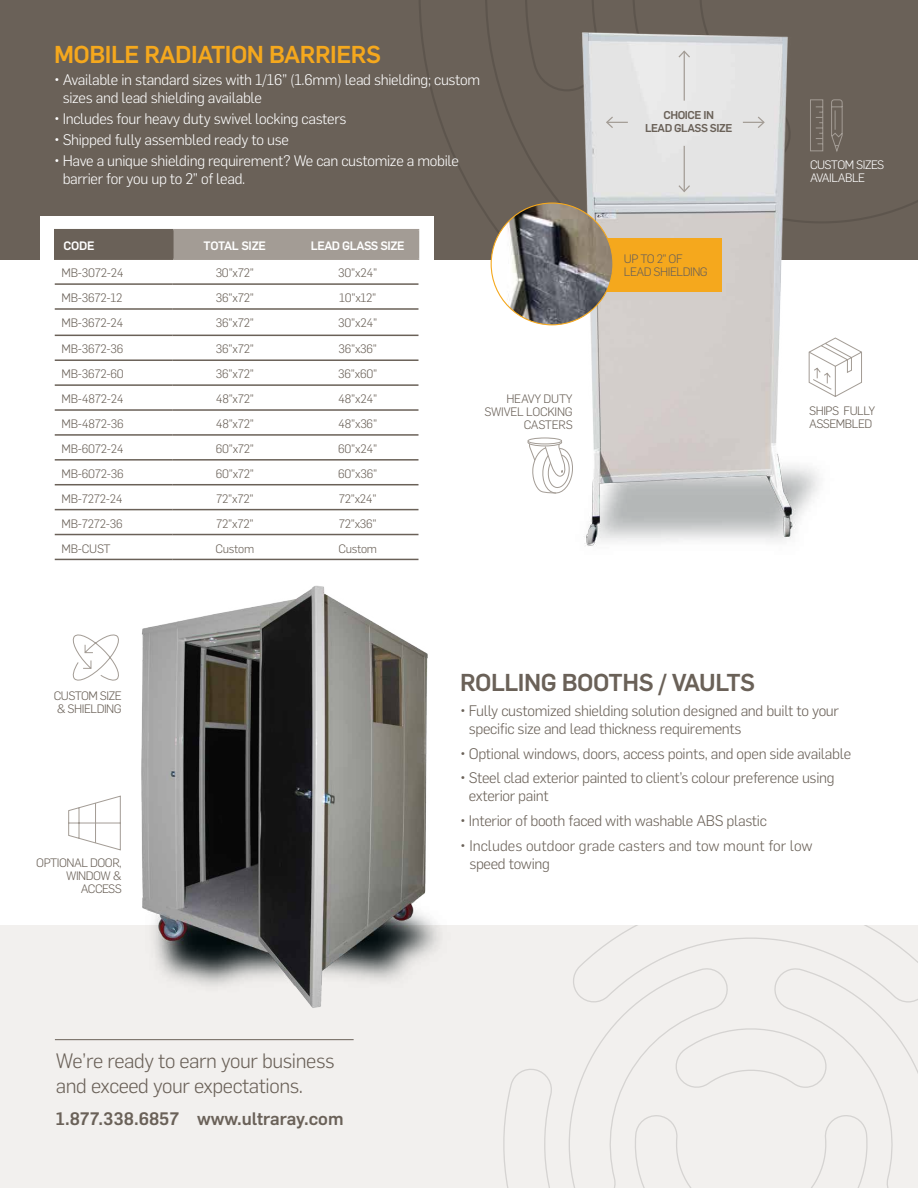
<style>
.page{position:relative;width:918px;height:1188px;background:#fff}
.page>*{position:absolute;margin:0;border:0;box-sizing:border-box;transform-origin:0 0}
.t1{font:500 24px "Flama";letter-spacing:-.02em;color:#f5a81d}
.t2{font:500 24px "Flama";color:#6a6158}
.t3{font:300 20.4px/24.6px "Flama";letter-spacing:-.025em;color:#6a6158}
.t4{font:500 17.7px "Flama";color:#6a6158}
.t5{font:300 15px/18px "Flama";letter-spacing:-.02em;color:#6a6158}
.t6{font:300 15px/18px "Flama";letter-spacing:-.02em;color:#fff}
.t7{font:300 15px/18px "Flama";color:#6a6158}
.t8{font:300 12px/12.9px "Flama";letter-spacing:-.02em;color:#6a6158;text-align:right}
.t9{font:300 12px/12.9px "Flama";letter-spacing:-.04em;color:#6a6158}
.t10{font:500 12px "Flama";letter-spacing:-.025em;color:#fff}
.t11{font:300 12px "Flama";color:#fff}
.t12{font:500 11.25px/13.5px "Flama";letter-spacing:-.04em;color:#6a6158;text-align:center}
</style>
<div class="page">
<div style="left:0;top:0;width:918px;height:284px;background:#6a6158"></div>
<svg style="left:419px;top:0;width:97px;height:260px"></svg>
<div style="left:0;top:922px;width:918px;height:266px;background:#f2f0ee"></div>
<svg style="left:502px;top:924px;width:416px;height:264px"></svg>
<div style="left:0;top:260px;width:918px;height:664px;background:#fff"></div>
<img style="left:551px;top:260px;width:268px;height:286px">
<svg style="left:529px;top:442px;width:46px;height:53px"></svg>
<svg style="left:528px;top:439px;width:34px;height:7px"></svg>
<div style="left:528px;top:438px;width:34px;height:8px;border:1px solid #a39c95;border-radius:50%"></div>
<div style="left:528px;top:438px;width:34px;height:6px;background:#fff;border-radius:50%"></div>
<div style="left:527px;top:438px;width:35px;height:6px;border:1px solid #a39c95;border-radius:50%"></div>
<div style="left:40px;top:216px;width:394px;height:85px;background:#fff"></div>
<div style="left:55px;top:230px;width:118px;height:29px;background:#6a6158"></div>
<hr style="left:55px;top:283px;width:118px;height:2px;background:#6a6158">
<hr style="left:173px;top:283px;width:124px;height:2px;background:#6a6158">
<hr style="left:297px;top:283px;width:121px;height:2px;background:#6a6158">
<hr style="left:55px;top:308px;width:118px;height:2px;background:#6a6158">
<hr style="left:173px;top:308px;width:124px;height:2px;background:#6a6158">
<hr style="left:297px;top:308px;width:121px;height:2px;background:#6a6158">
<hr style="left:55px;top:335px;width:118px;height:1px;background:#6a6158">
<hr style="left:173px;top:335px;width:124px;height:1px;background:#6a6158">
<hr style="left:297px;top:335px;width:121px;height:1px;background:#6a6158">
<hr style="left:55px;top:359px;width:118px;height:2px;background:#6a6158">
<hr style="left:173px;top:359px;width:124px;height:2px;background:#6a6158">
<hr style="left:297px;top:359px;width:121px;height:2px;background:#6a6158">
<hr style="left:55px;top:384px;width:118px;height:2px;background:#6a6158">
<hr style="left:173px;top:384px;width:124px;height:2px;background:#6a6158">
<hr style="left:297px;top:384px;width:121px;height:2px;background:#6a6158">
<hr style="left:55px;top:409px;width:118px;height:2px;background:#6a6158">
<hr style="left:173px;top:409px;width:124px;height:2px;background:#6a6158">
<hr style="left:297px;top:409px;width:121px;height:2px;background:#6a6158">
<hr style="left:55px;top:434px;width:118px;height:2px;background:#6a6158">
<hr style="left:173px;top:434px;width:124px;height:2px;background:#6a6158">
<hr style="left:297px;top:434px;width:121px;height:2px;background:#6a6158">
<hr style="left:55px;top:459px;width:118px;height:2px;background:#6a6158">
<hr style="left:173px;top:459px;width:124px;height:2px;background:#6a6158">
<hr style="left:297px;top:459px;width:121px;height:2px;background:#6a6158">
<hr style="left:55px;top:484px;width:118px;height:1px;background:#6a6158">
<hr style="left:173px;top:484px;width:124px;height:1px;background:#6a6158">
<hr style="left:297px;top:484px;width:121px;height:1px;background:#6a6158">
<hr style="left:55px;top:509px;width:118px;height:1px;background:#6a6158">
<hr style="left:173px;top:509px;width:124px;height:1px;background:#6a6158">
<hr style="left:297px;top:509px;width:121px;height:1px;background:#6a6158">
<hr style="left:55px;top:534px;width:118px;height:1px;background:#6a6158">
<hr style="left:173px;top:534px;width:124px;height:1px;background:#6a6158">
<hr style="left:297px;top:534px;width:121px;height:1px;background:#6a6158">
<hr style="left:55px;top:559px;width:118px;height:1px;background:#6a6158">
<hr style="left:173px;top:559px;width:124px;height:1px;background:#6a6158">
<hr style="left:297px;top:559px;width:121px;height:1px;background:#6a6158">
<hr style="left:54px;top:229px;width:120px;height:1px;background:#6a6158">
<hr style="left:54px;top:230px;width:2px;height:28px;background:#6a6158">
<hr style="left:54px;top:258px;width:120px;height:2px;background:#6a6158">
<hr style="left:174px;top:229px;width:123px;height:1px;background:#a39c95">
<hr style="left:297px;top:229px;width:122px;height:1px;background:#a39c95">
<hr style="left:174px;top:258px;width:123px;height:2px;background:#a39c95">
<hr style="left:297px;top:258px;width:122px;height:2px;background:#a39c95">
<div style="left:173px;top:230px;width:246px;height:29px;background:#a39c95"></div>
<img style="left:125px;top:585px;width:332px;height:423px">
<div style="left:594px;top:238px;width:128px;height:54px;background:#f5a81d"></div>
<img style="left:491px;top:203px;width:122px;height:122px;border-radius:61px">
<svg style="left:808px;top:337px;width:54px;height:61px"></svg>
<hr style="left:55px;top:1039px;width:299px;height:1px;background:#6a6158">
<svg style="left:516px;top:0;width:402px;height:260px"></svg>
<svg style="left:72px;top:634px;width:47px;height:47px"></svg>
<svg style="left:68px;top:795px;width:53px;height:56px"></svg>
<h1 class="t1" style="left:54px;top:37px;width:150px">MOBILE RADIATION</h1>
<h1 class="t1" style="left:269px;top:37px;width:30px">BARRIER</h1>
<h1 class="t1" style="left:366px;top:37px;width:17px">S</h1>
<p class="t6" style="left:63px;top:69px;width:419px;text-indent:-9px">• Available in standard sizes with 1/16” (1.6mm) lead shielding; custom sizes and lead shielding available</p>
<p class="t6" style="left:54px;top:109px;width:294px">• Includes four heavy duty swivel locking casters</p>
<p class="t6" style="left:54px;top:130px;width:236px">• Shipped fully assembled ready to use</p>
<p class="t6" style="left:63px;top:151px;width:398px;text-indent:-9px">• Have a unique shielding requirement? We can customize a mobile barrier for you up to 2” of lead.</p>
<p class="t12" style="left:645px;top:107px;width:87px">Choice in<br>LEAD GLASS SIZE</p>
<p class="t11" style="left:810px;top:157px;width:15px">CUSTO</p>
<p class="t11" style="left:845px;top:157px;width:18px">M SIZES</p>
<p class="t11" style="left:810px;top:170px;width:19px">AVAILA</p>
<p class="t11" style="left:845px;top:170px;width:14px">BLE</p>
<p class="t10" style="left:63px;top:237px;width:31px">CODE</p>
<p class="t10" style="left:204px;top:237px;width:64px">Total Size</p>
<p class="t10" style="left:311px;top:237px;width:94px">LEAD GLASS SIZE</p>
<p class="t8" style="left:62px;top:266px;width:64px">MB-3072-24</p>
<p class="t8" style="left:216px;top:266px;width:40px">30”x72”</p>
<p class="t8" style="left:338px;top:266px;width:40px">30”x24”</p>
<p class="t8" style="left:62px;top:291px;width:62px">MB-3672-12</p>
<p class="t8" style="left:216px;top:291px;width:40px">36”x72”</p>
<p class="t8" style="left:339px;top:291px;width:39px">10”x12”</p>
<p class="t8" style="left:62px;top:316px;width:63px">MB-3672-24</p>
<p class="t8" style="left:216px;top:316px;width:40px">36”x72”</p>
<p class="t8" style="left:338px;top:316px;width:40px">30”x24”</p>
<p class="t8" style="left:62px;top:342px;width:63px">MB-3672-36</p>
<p class="t8" style="left:216px;top:342px;width:40px">36”x72”</p>
<p class="t8" style="left:338px;top:342px;width:40px">36”x36”</p>
<p class="t8" style="left:62px;top:367px;width:64px">MB-3672-60</p>
<p class="t8" style="left:216px;top:367px;width:40px">36”x72”</p>
<p class="t8" style="left:338px;top:367px;width:41px">36”x60”</p>
<p class="t8" style="left:62px;top:392px;width:64px">MB-4872-24</p>
<p class="t8" style="left:216px;top:392px;width:40px">48”x72”</p>
<p class="t8" style="left:338px;top:392px;width:40px">48”x24”</p>
<p class="t8" style="left:62px;top:417px;width:64px">MB-4872-36</p>
<p class="t8" style="left:216px;top:417px;width:40px">48”x72”</p>
<p class="t8" style="left:338px;top:417px;width:40px">48”x36”</p>
<p class="t8" style="left:62px;top:442px;width:64px">MB-6072-24</p>
<p class="t8" style="left:216px;top:442px;width:40px">60”x72”</p>
<p class="t8" style="left:338px;top:442px;width:41px">60”x24”</p>
<p class="t8" style="left:62px;top:467px;width:64px">MB-6072-36</p>
<p class="t8" style="left:216px;top:467px;width:40px">60”x72”</p>
<p class="t8" style="left:338px;top:467px;width:41px">60”x36”</p>
<p class="t8" style="left:62px;top:492px;width:63px">MB-7272-24</p>
<p class="t8" style="left:216px;top:492px;width:39px">72”x72”</p>
<p class="t8" style="left:339px;top:492px;width:40px">72”x24”</p>
<p class="t8" style="left:62px;top:516px;width:63px">MB-7272-36</p>
<p class="t8" style="left:216px;top:516px;width:39px">72”x72”</p>
<p class="t8" style="left:339px;top:516px;width:40px">72”x36”</p>
<p class="t8" style="left:62px;top:541px;width:36px">MB-CUST</p>
<p class="t8" style="left:216px;top:541px;width:40px">Custom</p>
<p class="t8" style="left:338px;top:541px;width:40px">Custom</p>
<p class="t9" style="left:54px;top:688px;width:70px">Custom size &amp; Shielding</p>
<p class="t9" style="left:36px;top:855px;width:87px;text-align:right">Optional door,<br>Window &amp;<br>Acc ess</p>
<p class="t9" style="left:624px;top:252px;width:86px">up to 2” of lead shielding</p>
<p class="t8" style="left:484px;top:392px;width:90px">H eavy duty swivel locking casters</p>
<p class="t9" style="left:809px;top:403px;width:66px">Ships Fully<br>Assembled</p>
<h1 class="t2" style="left:460px;top:665px;width:15px">ROLLING</h1>
<h1 class="t2" style="left:562px;top:665px;width:32px">BOOT</h1>
<h1 class="t2" style="left:622px;top:665px;width:77px">HS / VAULT</h1>
<h1 class="t2" style="left:740px;top:665px;width:17px">S</h1>
<p class="t5" style="left:469px;top:701px;width:372px;text-indent:-9px">• Fully customized shielding solution designed and built to your specific size and lead thickness requirements</p>
<p class="t5" style="left:460px;top:743px;width:393px">• Optional windows, doors, access points, and open side available</p>
<p class="t5" style="left:469px;top:768px;width:367px;text-indent:-9px">• Steel clad exterior painted to client’s colour preference using exterior paint</p>
<p class="t5" style="left:460px;top:811px;width:308px">• Interior of booth faced with washable ABS plastic</p>
<p class="t7" style="left:469px;top:836px;width:345px;text-indent:-9px">• Includes outdoor grade casters and tow mount for low speed towing</p>
<h2 class="t3" style="left:56px;top:1047px;width:280px">We’re ready to earn your business and exceed your expectations.</h2>
<h3 class="t4" style="left:56px;top:1106px;width:289px">1.877.338.6857 www.ultraray.com</h3>
</div>
